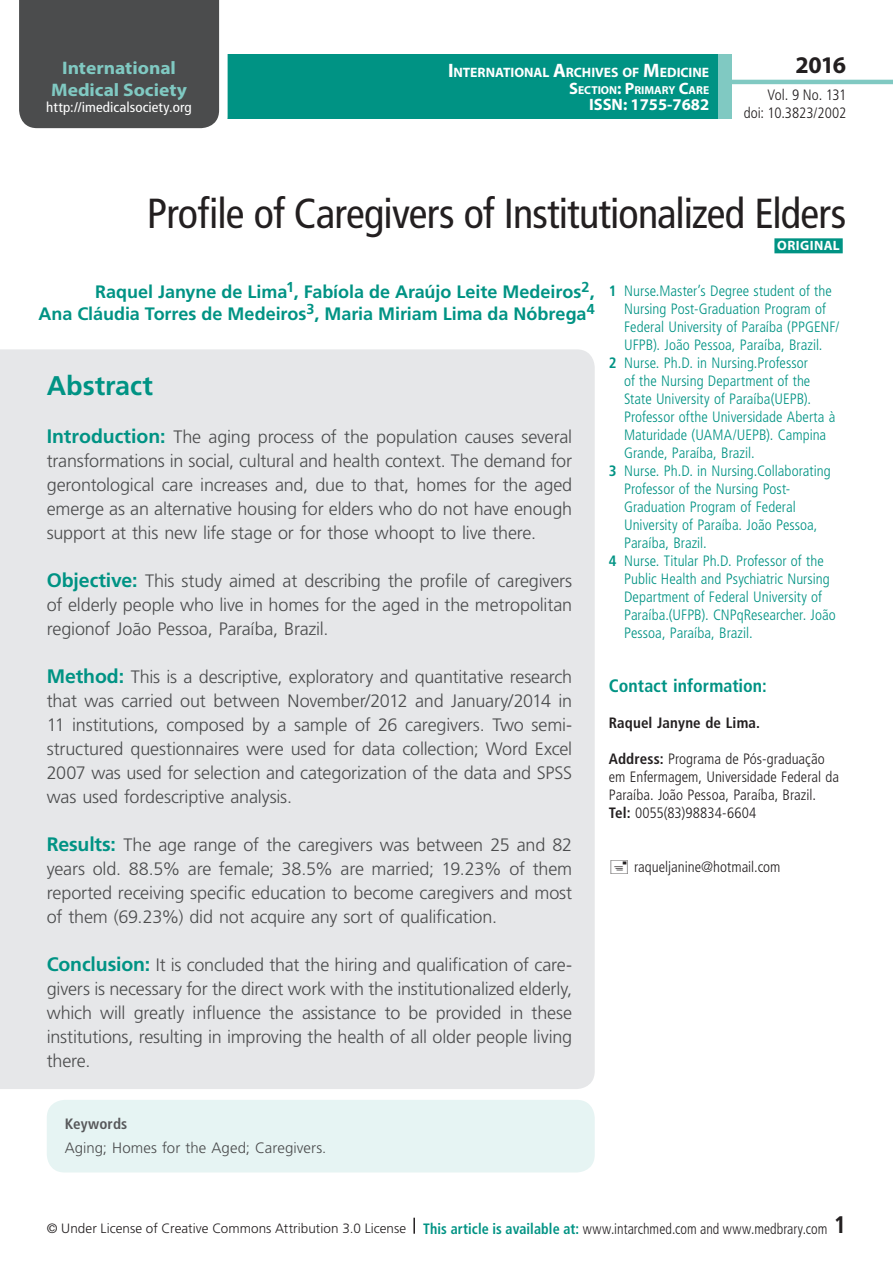
<style>
.page{position:relative;width:893px;height:1263px;background:#fff}
.page>*{position:absolute;margin:0;border:0;box-sizing:border-box;transform-origin:0 0}
.t1{font:condensed 42px "Frutiger LT Std";letter-spacing:-.02em;color:#231f20}
.t2{font:700 27px "Frutiger LT Std";letter-spacing:-.005em;color:#009384}
.t3{font:700 24px "Myriad Pro";color:#231f20}
.t4{font:700 condensed 24px "Frutiger LT Std";color:#231f20}
.t5{font:700 18.15px/21.8px "Myriad Pro";color:#80c9c2;text-align:center;scale:1.07 1}
.t6{font:300 18px/24px "Frutiger LT Std";letter-spacing:-.01em;color:#4b4c4d;text-align:justify}
.t7{font:700 18px/22.5px "Frutiger LT Std";letter-spacing:-.005em;color:#009384;text-align:right}
.t8{font:700 condensed 18px "Frutiger LT Std";color:#009384}
.t9{font:700 16.5px "Myriad Pro";color:#fff}
.t10{font:300 condensed 15px "Frutiger LT Std";color:#009384}
.t11{font:300 condensed 15px/18px "Frutiger LT Std";color:#231f20;text-align:right}
.t12{font:300 15px "Frutiger LT Std";letter-spacing:.005em;color:#4b4c4d}
.t13{font:700 condensed 15px "Frutiger LT Std";letter-spacing:.01em;color:#231f20}
.t14{font:700 condensed 15px "Frutiger LT Std";letter-spacing:.005em;color:#57585a}
.t15{font:condensed 13.95px "Frutiger LT Std";letter-spacing:.005em;color:#fff;scale:1.07 1}
.t16{font:700 13.65px "Myriad Pro";letter-spacing:-.005em;color:#fff}
.t17{font:300 13.5px "Frutiger LT Std";letter-spacing:.005em;color:#231f20}
.t18{font:700 13.5px "Myriad Pro";letter-spacing:.03em;color:#fff}
.t19{font:700 11.55px "Myriad Pro";color:#fff}
.s1{font-size:19.5px}
.s2{font-size:16.5px}
.s3{font-weight:700}
.s4{font-weight:700;font-size:19.5px;color:#009384}
.s5{font-weight:700;font-stretch:condensed;font-size:15px;color:#009384}
.s6{font-stretch:condensed;font-size:15px}
</style>
<div class="page">
<div style="left:23px;top:54px;width:762px;height:65px;background:#009384"></div>
<div style="left:19px;top:0;width:209px;height:129px;background:#4b4c4d"></div>
<div style="left:732px;top:36px;width:161px;height:94px;background:#fff"></div>
<hr style="left:730px;top:80px;width:163px;height:4px;background:#80c9c2">
<div style="left:718px;top:54px;width:14px;height:65px;background:#80c9c2"></div>
<svg style="left:413px;top:1218px;width:2px;height:16px"></svg>
<div style="left:0;top:349px;width:595px;height:740px;background:#e6e7e9"></div>
<div style="left:774px;top:238px;width:69px;height:15px;background:#009384"></div>
<div style="left:47px;top:1100px;width:548px;height:72px;background:#e6f4f3;border-radius:18px"></div>
<p class="t5" style="left:51px;top:56px;width:129px">International<br>Medical Society</p>
<p class="t15" style="left:46px;top:99px;width:137px">http://imedicalsociety.org</p>
<p class="t16" style="left:448px;top:64px;width:263px"><span class="s1">I</span>NTERNATIONAL <span class="s1">A</span>RCHIVES OF <span class="s1">M</span>EDICINE</p>
<p class="t19" style="left:569px;top:82px;width:141px"><span class="s2">S</span>ECTION<span class="s2">: P</span>RIMARY <span class="s2">C</span>ARE</p>
<p class="t9" style="left:589px;top:94px;width:122px">ISSN: 1755-7682</p>
<h3 class="t3" style="left:795px;top:49px;width:52px">2016</h3>
<p class="t11" style="left:744px;top:86px;width:104px">Vol. 9 No. 131 doi: 10.3823/2002</p>
<h1 class="t1" style="left:147px;top:189px;width:701px">Profile of Caregivers of Institutionalized Elders</h1>
<p class="t18" style="left:777px;top:237px;width:64px">ORIGINAL</p>
<p class="t7" style="left:38px;top:280px;width:558px">Raquel Janyne de Lima<sup>1</sup>, Fabíola de Araújo Leite Medeiros<sup>2</sup>,<br>Ana Cláudia Torres de Medeiros<sup>3</sup>, Maria Miriam Lima da Nóbrega<sup>4</sup></p>
<p class="t10" style="left:609px;top:282px;width:225px"><span class="s3">1</span> Nurse.Master’s Degree student of the</p>
<p class="t10" style="left:624px;top:300px;width:203px">Nursing Post-Graduation Program of</p>
<p class="t10" style="left:624px;top:318px;width:217px">Federal University of Paraíba (PPGENF/</p>
<p class="t10" style="left:624px;top:336px;width:200px">UFPB). João Pessoa, Paraíba, Brazil.</p>
<p class="t10" style="left:609px;top:354px;width:201px"><span class="s3">2</span> Nurse. Ph.D. in Nursing.Professor</p>
<p class="t10" style="left:624px;top:372px;width:188px">of the Nursing Department of the</p>
<p class="t10" style="left:624px;top:390px;width:188px">State University of Paraíba(UEPB).</p>
<p class="t10" style="left:624px;top:408px;width:213px">Professor ofthe Universidade Aberta à</p>
<p class="t10" style="left:624px;top:426px;width:204px">Maturidade (UAMA/UEPB). Campina</p>
<p class="t10" style="left:624px;top:444px;width:132px">Grande, Paraíba, Brazil.</p>
<p class="t10" style="left:609px;top:462px;width:223px"><span class="s3">3</span> Nurse. Ph.D. in Nursing.Collaborating</p>
<p class="t10" style="left:624px;top:480px;width:168px">Professor of the Nursing Post-</p>
<p class="t10" style="left:624px;top:498px;width:173px">Graduation Program of Federal</p>
<p class="t10" style="left:624px;top:516px;width:195px">University of Paraíba. João Pessoa,</p>
<p class="t10" style="left:624px;top:534px;width:84px">Paraíba, Brazil.</p>
<p class="t10" style="left:609px;top:552px;width:216px"><span class="s3">4</span> Nurse. Titular Ph.D. Professor of the</p>
<p class="t10" style="left:624px;top:570px;width:207px">Public Health and Psychiatric Nursing</p>
<p class="t10" style="left:624px;top:588px;width:200px">Department of Federal University of</p>
<p class="t10" style="left:624px;top:606px;width:213px">Paraíba.(UFPB). CNPqResearcher. João</p>
<p class="t10" style="left:624px;top:624px;width:130px">Pessoa, Paraíba, Brazil.</p>
<p class="t8" style="left:609px;top:675px;width:159px">Contact information:</p>
<p class="t13" style="left:609px;top:713px;width:153px">Raquel Janyne de Lima.</p>
<p class="t11" style="left:609px;top:750px;width:232px;text-align:left"><span class="s3">Address:</span> Programa de Pós-graduação em Enfermagem, Universidade Federal da Paraíba. João Pessoa, Paraíba, Brazil.<br><span class="s3">Tel:</span> 0055(83)98834-6604</p>
<h2 class="t2" style="left:47px;top:369px;width:108px">Abstract</h2>
<p class="t6" style="left:47px;top:425px;width:527px"><span class="s4">Introduction:</span> The aging process of the population causes several transformations in social, cultural and health context. The demand for gerontological care increases and, due to that, homes for the aged emerge as an alternative housing for elders who do not have enough support at this new life stage or for those whoopt to live there.</p>
<p class="t6" style="left:47px;top:569px;width:527px"><span class="s4">Objective:</span> This study aimed at describing the profile of caregivers of elderly people who live in homes for the aged in the metropolitan regionof João Pessoa, Paraíba, Brazil.</p>
<p class="t6" style="left:47px;top:665px;width:527px"><span class="s4">Method:</span> This is a descriptive, exploratory and quantitative research that was carried out between November/2012 and January/2014 in 11 institutions, composed by a sample of 26 caregivers. Two semi&shy;structured questionnaires were used for data collection; Word Excel 2007 was used for selection and categorization of the data and SPSS was used fordescriptive analysis.</p>
<p class="t6" style="left:47px;top:833px;width:527px"><span class="s4">Results:</span> The age range of the caregivers was between 25 and 82 years old. 88.5% are female; 38.5% are married; 19.23% of them reported receiving specific education to become caregivers and most of them (69.23%) did not acquire any sort of qualification.</p>
<p class="t6" style="left:47px;top:953px;width:527px"><span class="s4">Conclusion:</span> It is concluded that the hiring and qualification of care&shy;givers is necessary for the direct work with the institutionalized elderly, which will greatly influence the assistance to be provided in these institutions, resulting in improving the health of all older people living there.</p>
<p class="t11" style="left:634px;top:858px;width:148px">raqueljanine@hotmail.com</p>
<p class="t14" style="left:65px;top:1115px;width:64px">Keywords</p>
<p class="t12" style="left:65px;top:1139px;width:263px">Aging; Homes for the Aged; Caregivers.</p>
<p class="t17" style="left:47px;top:1220px;width:782px">© Under License of Creative Commons Attribution 3.0 License <span class="s5">This article is available at:</span> <span class="s6">www.intarchmed.com and www.medbrary.com</span></p>
<h3 class="t4" style="left:834px;top:1210px;width:14px">1</h3>
</div>
